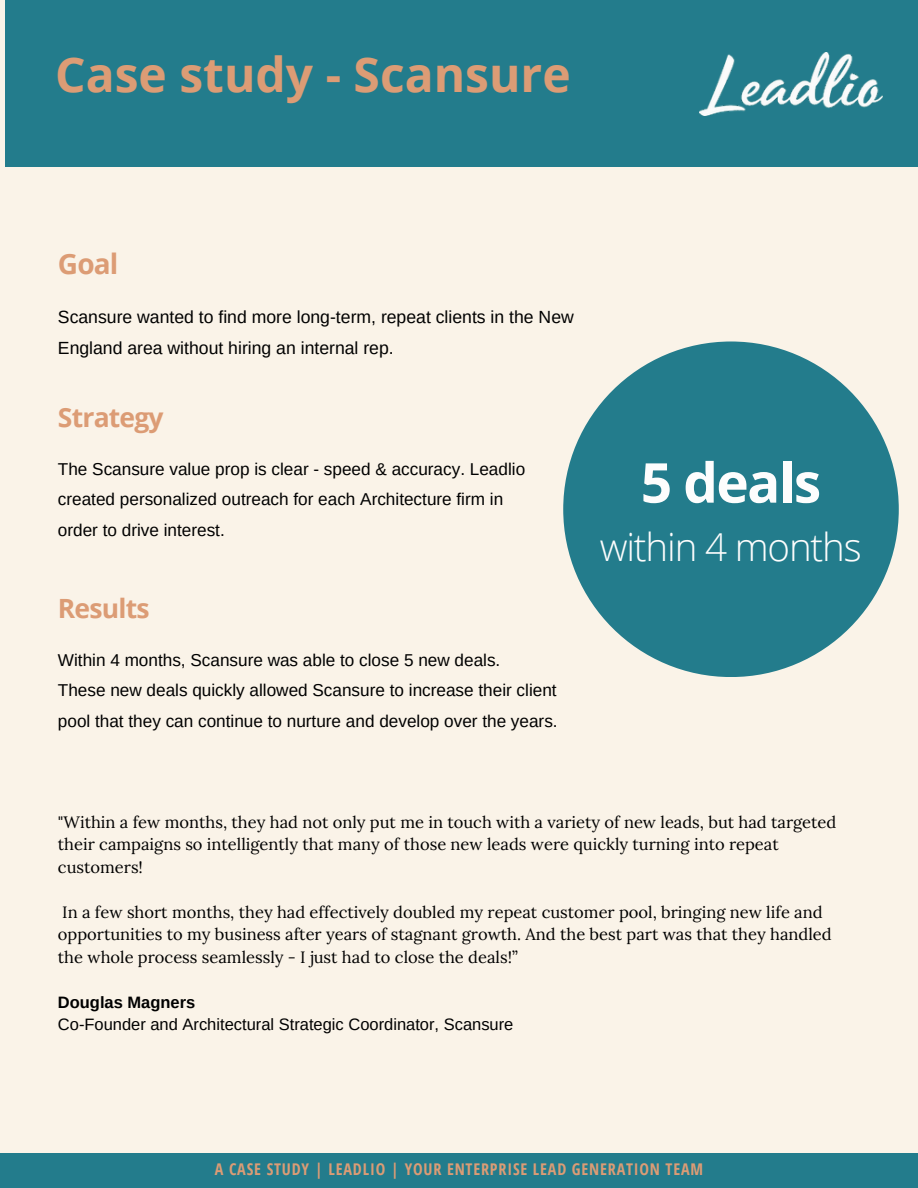
<style>
.page{position:relative;width:918px;height:1188px;background:#faf3e8}
.page>*{position:absolute;margin:0;border:0;box-sizing:border-box;transform-origin:0 0}
.t1{font:700 55.05px "Open Sans";letter-spacing:-.03em;color:#fdfdfd}
.t2{font:700 48px "Open Sans";color:#dc9c75}
.t3{font:300 38.55px "Open Sans";letter-spacing:-.03em;color:#fdfdfd}
.t4{font:700 28.05px "Open Sans";color:#dc9c75}
.t5{font:700 26.55px "Open Sans";letter-spacing:-.03em;color:#dc9c75}
.t6{font:17.55px/31.5px "Arimo";color:#000}
.t7{font:17.1px/30.3px "Arimo";color:#000}
.t8{font:16.5px/22.5px "Lora";color:#000}
.t9{font:16.5px "Arimo";color:#000}
.t10{font:700 16.5px "Arimo";color:#000}
.t11{font:700 16.2px "Open Sans Condensed";letter-spacing:.05em;color:#dc9c75}
</style>
<div class="page">
<div style="left:5px;top:0;width:913px;height:167px;background:#237c8c"></div>
<div style="left:0;top:1153px;width:918px;height:35px;background:#237c8c"></div>
<img style="left:699px;top:52px;width:184px;height:63px">
<div style="left:563px;top:341px;width:336px;height:336px;background:#237c8c;border-radius:50%"></div>
<h2 class="t2" style="left:55px;top:41px;width:517px">Case study - Scansure</h2>
<h3 class="t4" style="left:58px;top:244px;width:62px">Goal</h3>
<p class="t6" style="left:58px;top:301px;width:517px">Scansure wanted to find more long-term, repeat clients in the New<br>England area without hiring an internal rep.</p>
<h3 class="t5" style="left:58px;top:398px;width:107px">Strategy</h3>
<p class="t7" style="left:58px;top:454px;width:469px">The Scansure value prop is clear - speed &amp; accuracy. Leadlio created personalized outreach for each Architecture firm in order to drive interest.</p>
<h1 class="t1" style="left:641px;top:444px;width:182px">5 deals</h1>
<h3 class="t3" style="left:600px;top:520px;width:264px">within 4 months</h3>
<h3 class="t5" style="left:58px;top:589px;width:93px">Results</h3>
<p class="t7" style="left:58px;top:645px;width:501px">Within 4 months, Scansure was able to close 5 new deals.<br>These new deals quickly allowed Scansure to increase their client pool that they can continue to nurture and develop over the years.</p>
<p class="t8" style="left:58px;top:810px;width:780px">"Within a few months, they had not only put me in touch with a variety of new leads, but had targeted their campaigns so intelligently that many of those new leads were quickly turning into repeat customers!</p>
<p class="t8" style="left:58px;top:900px;width:775px">In a few short months, they had effectively doubled my repeat customer pool, bringing new life and opportunities to my business after years of stagnant growth. And the best part was that they handled the whole process seamlessly - I just had to close the deals!”</p>
<p class="t10" style="left:58px;top:993px;width:139px">Douglas Magners</p>
<p class="t9" style="left:58px;top:1015px;width:457px">Co-Founder and Architectural Strategic Coordinator, Scansure</p>
<p class="t11" style="left:215px;top:1158px;width:490px">A CASE STUDY | LEADLIO | YOUR ENTERPRISE LEAD GENERATION TEAM</p>
</div>
